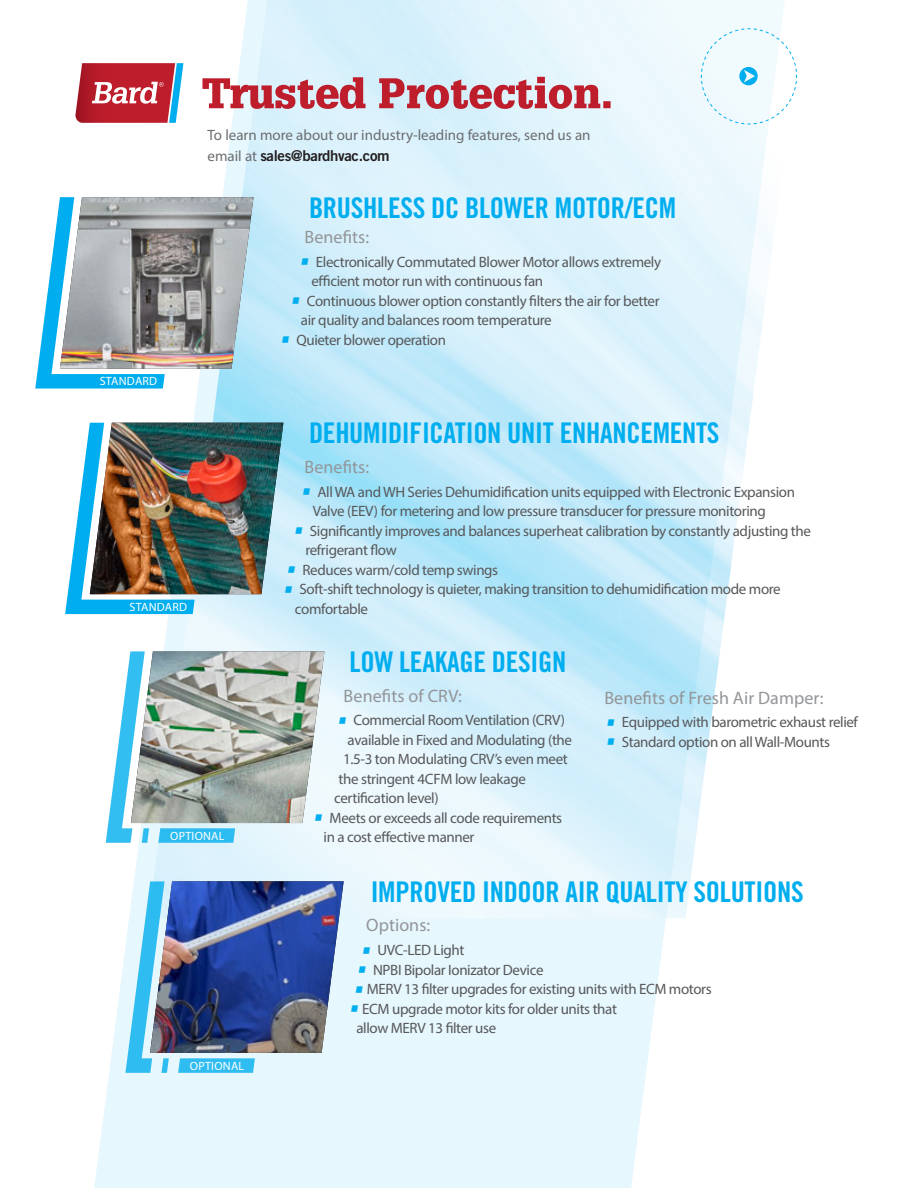
<style>
.page{position:relative;width:918px;height:1188px;background:#fff}
.page>*{position:absolute;margin:0;border:0;box-sizing:border-box;transform-origin:0 0}
.t1{font:28.5px "Trade Gothic LT Std Bd Cn 20";letter-spacing:-.01em;color:#00aeef}
.t2{font:18px "Myriad Pro";letter-spacing:.005em;color:#939598}
.t3{font:15px/19.5px "Myriad Pro";letter-spacing:-.025em;color:#57585a}
.Body{font:15px/21px "Myriad Pro";color:#6c6d70}
.t4{font:12px "Myriad Pro";letter-spacing:.02em;color:#fff}
.s1{font-family:"Trade Gothic LT Std Bd 2";color:#231f20}
.s2{font-family:"Glypha LT Std";font-weight:700;font-style:italic;font-size:18px;color:#00aeef}
</style>
<div class="page">
<svg style="left:92px;top:422px;width:574px;height:766px;background:#e9f8fd"></svg>
<img style="left:149px;top:0;width:649px;height:919px">
<svg style="left:701px;top:28px;width:96px;height:96px"></svg>
<svg style="left:202px;top:77px;width:409px;height:32px;background:#cf909b"></svg>
<svg style="left:75px;top:63px;width:108px;height:60px;background:#bb505f"></svg>
<svg style="left:65px;top:423px;width:218px;height:191px"></svg>
<img style="left:90px;top:423px;width:193px;height:171px">
<svg style="left:106px;top:651px;width:218px;height:192px"></svg>
<img style="left:131px;top:652px;width:193px;height:171px">
<svg style="left:125px;top:881px;width:219px;height:192px;background:#a1e1f8"></svg>
<img style="left:150px;top:881px;width:194px;height:172px">
<svg style="left:35px;top:197px;width:219px;height:192px;background:#9bafb7"></svg>
<p class="t4" style="left:100px;top:374px;width:59px">STANDARD</p>
<p class="Body" style="left:208px;top:124px;width:385px">To learn more about our industry-leading features, send us an email at <span class="s1">sales@bardhvac.com</span></p>
<p class="t1" style="left:309px;top:190px;width:369px">BRUSHLESS DC BLOWER MOTOR/ECM</p>
<p class="t2" style="left:304px;top:226px;width:66px">Benefits:</p>
<p class="t3" style="left:311px;top:252px;width:351px;text-indent:-13px"><span class="s2">•</span> Electronically Commutated Blower Motor allows extremely efficient motor run with continuous fan</p>
<p class="t3" style="left:301px;top:291px;width:360px;text-indent:-11px"><span class="s2">•</span> Continuous blower option constantly filters the air for better air quality and balances room temperature</p>
<p class="t3" style="left:279px;top:330px;width:169px"><span class="s2">•</span> Quieter blower operation</p>
<p class="t4" style="left:130px;top:599px;width:59px">STANDARD</p>
<p class="t4" style="left:170px;top:828px;width:56px">OPTIONAL</p>
<p class="t4" style="left:190px;top:1058px;width:56px">OPTIONAL</p>
<p class="t1" style="left:309px;top:416px;width:412px">DEHUMIDIFICATION UNIT ENHANCEMENTS</p>
<p class="t2" style="left:304px;top:456px;width:66px">Benefits:</p>
<p class="t3" style="left:313px;top:482px;width:484px;text-indent:-13px"><span class="s2">•</span> All WA and WH Series Dehumidification units equipped with Electronic Expansion<br>Valve (EEV) for metering and low pressure transducer for pressure monitoring</p>
<p class="t3" style="left:305px;top:521px;width:507px;text-indent:-13px"><span class="s2">•</span> Significantly improves and balances superheat calibration by constantly adjusting the refrigerant flow</p>
<p class="t3" style="left:285px;top:560px;width:215px"><span class="s2">•</span> Reduces warm/cold temp swings</p>
<p class="t3" style="left:295px;top:579px;width:487px;text-indent:-13px"><span class="s2">•</span> Soft-shift technology is quieter, making transition to dehumidification mode more comfortable</p>
<p class="t1" style="left:350px;top:645px;width:218px">LOW LEAKAGE DESIGN</p>
<p class="t2" style="left:344px;top:684px;width:120px">Benefits of CRV:</p>
<p class="t3" style="left:336px;top:710px;width:231px"><span class="s2">•</span> Commercial Room Ventilation (CRV)</p>
<p class="t3" style="left:348px;top:730px;width:226px">available in Fixed and Modulating (the</p>
<p class="t3" style="left:343px;top:749px;width:226px">1.5-3 ton Modulating CRV’s even meet</p>
<p class="t3" style="left:339px;top:769px;width:189px">the stringent 4CFM low leakage</p>
<p class="t3" style="left:334px;top:788px;width:106px">certification level)</p>
<p class="t3" style="left:324px;top:808px;width:240px;text-indent:-11px"><span class="s2">•</span> Meets or exceeds all code requirements in a cost effective manner</p>
<p class="t1" style="left:371px;top:874px;width:435px">IMPROVED INDOOR AIR QUALITY SOLUTIONS</p>
<p class="t2" style="left:366px;top:914px;width:66px">Options:</p>
<p class="t3" style="left:360px;top:940px;width:106px"><span class="s2">•</span> UVC-LED Light</p>
<p class="t3" style="left:356px;top:960px;width:189px"><span class="s2">•</span> NPBI Bipolar Ionizator Device</p>
<p class="t3" style="left:353px;top:979px;width:361px"><span class="s2">•</span> MERV 13 filter upgrades for existing units with ECM motors</p>
<p class="t3" style="left:356px;top:999px;width:262px;text-indent:-8px"><span class="s2">•</span> ECM upgrade motor kits for older units that allow MERV 13 filter use</p>
<p class="t2" style="left:604px;top:686px;width:221px">Benefits of Fresh Air Damper:</p>
<p class="t3" style="left:604px;top:712px;width:255px"><span class="s2">•</span> Equipped with barometric exhaust relief</p>
<p class="t3" style="left:604px;top:732px;width:227px"><span class="s2">•</span> Standard option on all Wall-Mounts</p>
</div>
